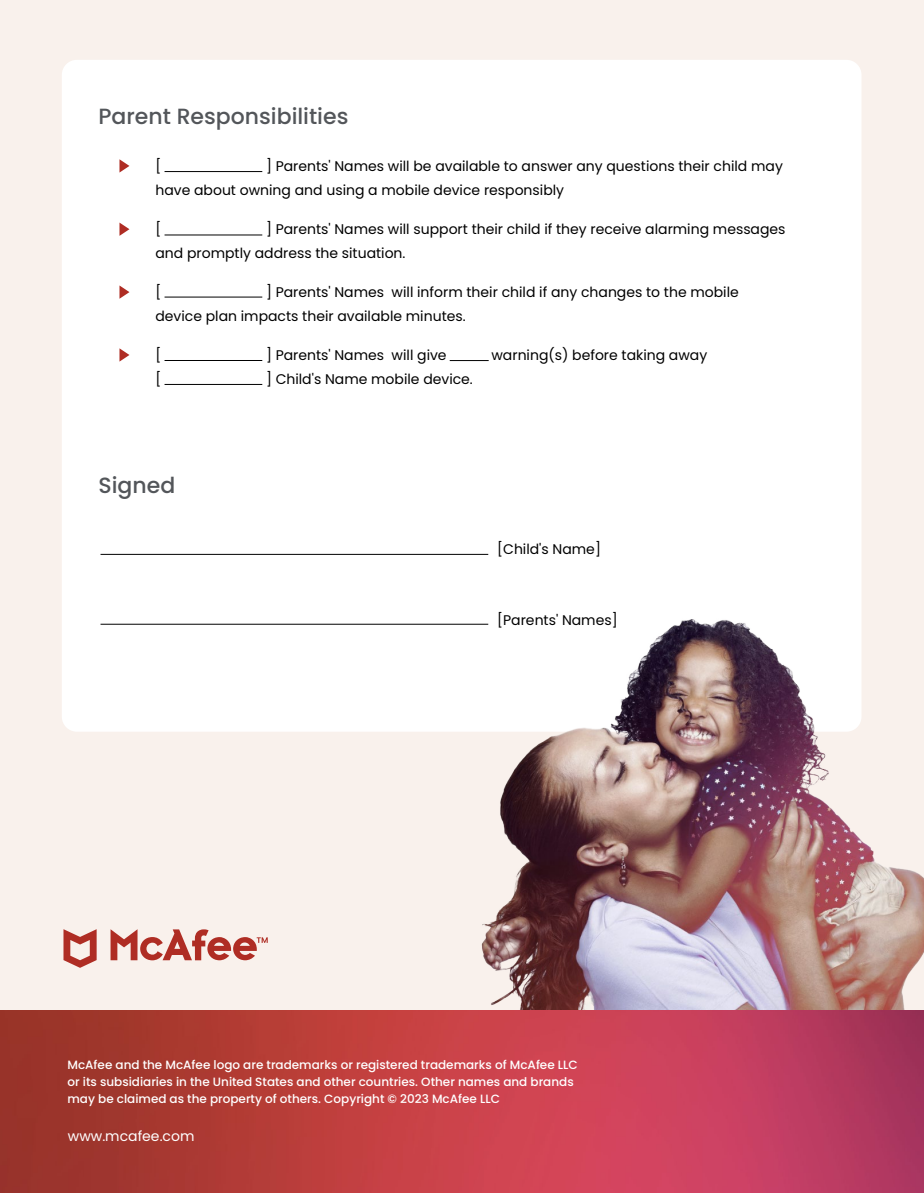
<style>
.page{position:relative;width:924px;height:1193px;background:#f9f1ec}
.page>*{position:absolute;margin:0;border:0;box-sizing:border-box;transform-origin:0 0}
.t1{font:500 22px "Poppins";color:#53565a}
.t2{font:14px/24px "Poppins";color:#000}
.t3{font:14px "Poppins";color:#fff}
.t4{font:500 12px/17px "Poppins";color:#fff}
</style>
<div class="page">
<div style="left:62px;top:60px;width:800px;height:671px;background:#fff;border-radius:15px"></div>
<hr style="left:101px;top:554px;width:387px;height:1px;background:#000">
<hr style="left:101px;top:624px;width:387px;height:1px;background:#000">
<svg style="left:119px;top:159px;width:10px;height:14px"></svg>
<svg style="left:119px;top:223px;width:10px;height:13px"></svg>
<svg style="left:119px;top:285px;width:10px;height:14px"></svg>
<svg style="left:119px;top:348px;width:10px;height:14px"></svg>
<hr style="left:165px;top:171px;width:97px;height:1px;background:#000">
<hr style="left:165px;top:235px;width:97px;height:1px;background:#000">
<hr style="left:165px;top:297px;width:97px;height:1px;background:#000">
<hr style="left:165px;top:360px;width:97px;height:1px;background:#000">
<hr style="left:165px;top:384px;width:97px;height:1px;background:#000">
<hr style="left:450px;top:360px;width:39px;height:1px;background:#000">
<svg style="left:63px;top:929px;width:34px;height:39px"></svg>
<svg style="left:111px;top:929px;width:157px;height:31px"></svg>
<img style="left:468px;top:619px;width:456px;height:391px">
<img style="left:0;top:1010px;width:924px;height:182px">
<h1 class="t1" style="left:99px;top:103px;width:251px">Parent Responsibilities</h1>
<p class="t2" style="left:155px;top:154px;width:629px;text-indent:111px">] Parents' Names will be available to answer any questions their child may have about owning and using a mobile device responsibly</p>
<p class="t2" style="left:155px;top:217px;width:7px">[</p>
<p class="t2" style="left:155px;top:154px;width:7px">[</p>
<p class="t2" style="left:155px;top:217px;width:632px;text-indent:111px">] Parents' Names will support their child if they receive alarming messages and promptly address the situation.</p>
<p class="t2" style="left:155px;top:280px;width:7px">[</p>
<p class="t2" style="left:155px;top:280px;width:585px;text-indent:111px">] Parents' Names will inform their child if any changes to the mobile device plan impacts their available minutes.</p>
<p class="t2" style="left:155px;top:343px;width:7px">[</p>
<p class="t2" style="left:266px;top:343px;width:182px">] Parents' Names will give</p>
<p class="t2" style="left:492px;top:343px;width:217px">warning(s) before taking away</p>
<p class="t2" style="left:155px;top:367px;width:7px">[</p>
<p class="t2" style="left:266px;top:367px;width:208px">] Child's Name mobile device.</p>
<h1 class="t1" style="left:99px;top:472px;width:78px">Signed</h1>
<p class="t2" style="left:497px;top:537px;width:105px">[Child's Name]</p>
<p class="t2" style="left:497px;top:608px;width:122px">[Parents' Names]</p>
<p class="t4" style="left:67px;top:1056px;width:512px">McAfee and the McAfee logo are trademarks or registered trademarks of McAfee LLC or its subsidiaries in the United States and other countries. Other names and brands may be claimed as the property of others. Copyright © 2023 McAfee LLC</p>
<p class="t3" style="left:68px;top:1127px;width:128px">www.mcafee.com</p>
</div>
